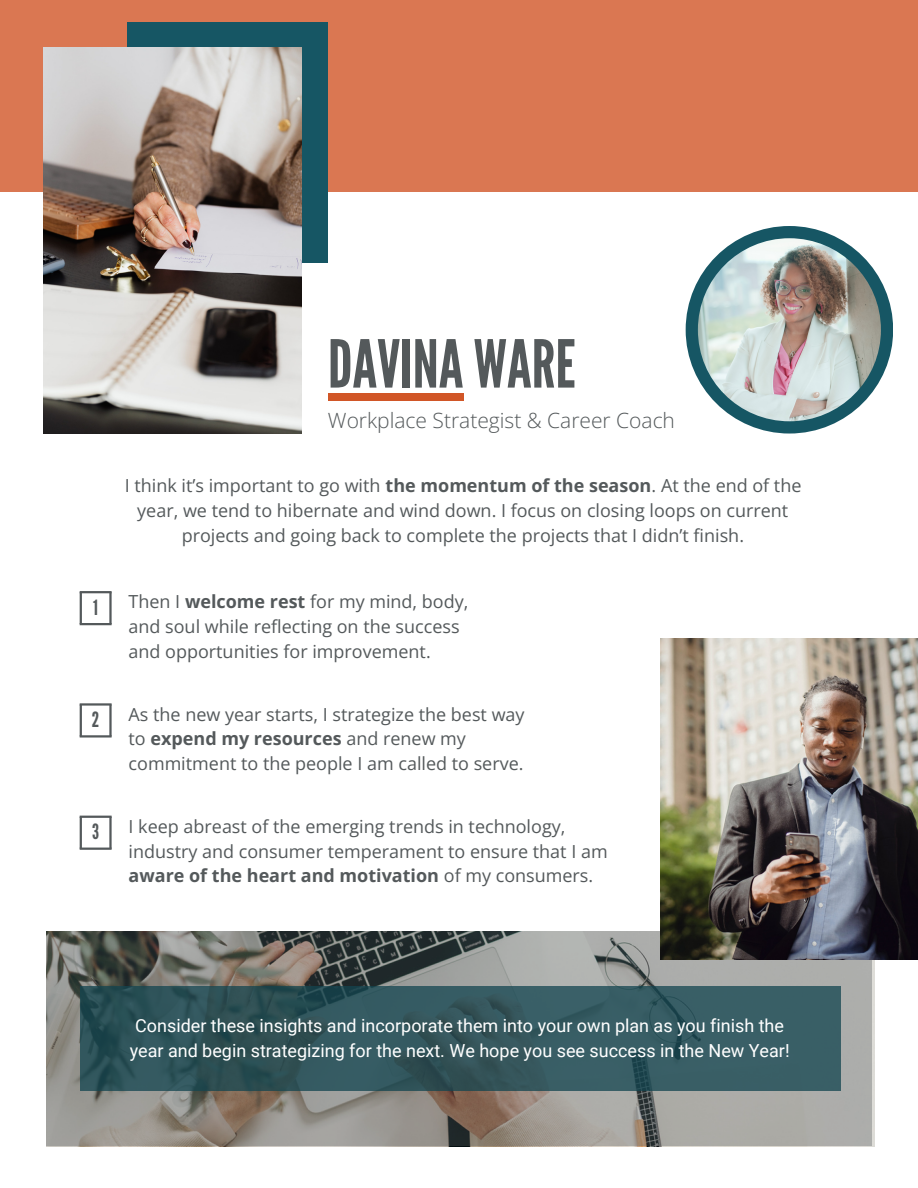
<style>
.page{position:relative;width:918px;height:1188px;background:#fff}
.page>*{position:absolute;margin:0;border:0;box-sizing:border-box;transform-origin:0 0}
.t1{font:66px "League Gothic";color:#54595b}
.t2{font:300 21px "Open Sans";color:#54595b}
.t3{font:21px "League Gothic";color:#54595b}
.t4{font:18px/24.8px "Open Sans";color:#54595b}
.t5{font:18px/24.8px "Roboto";color:#fff;text-align:center}
.s1{font-weight:700}
</style>
<div class="page">
<svg style="left:46px;top:932px;width:826px;height:214px;background:#8e8c87"></svg>
<svg style="left:80px;top:986px;width:761px;height:105px;background:#32565d"></svg>
<div style="left:0;top:0;width:918px;height:192px;background:#da7752"></div>
<div style="left:128px;top:22px;width:200px;height:241px;background:#165664"></div>
<img style="left:44px;top:48px;width:258px;height:386px">
<div style="left:686px;top:226px;width:207px;height:208px;background:#165664;border-radius:50%"></div>
<img style="left:698px;top:238px;width:183px;height:183px;border-radius:50%">
<div style="left:328px;top:394px;width:135px;height:7px;background:#d15627"></div>
<img style="left:661px;top:638px;width:257px;height:321px">
<hr style="left:80px;top:591px;width:32px;height:2px;background:#54595b">
<hr style="left:80px;top:623px;width:32px;height:2px;background:#54595b">
<hr style="left:80px;top:592px;width:2px;height:32px;background:#54595b">
<hr style="left:109px;top:592px;width:3px;height:32px;background:#54595b">
<hr style="left:80px;top:703px;width:32px;height:3px;background:#54595b">
<hr style="left:80px;top:735px;width:32px;height:3px;background:#54595b">
<hr style="left:80px;top:704px;width:2px;height:32px;background:#54595b">
<hr style="left:109px;top:704px;width:3px;height:32px;background:#54595b">
<hr style="left:80px;top:816px;width:32px;height:2px;background:#54595b">
<hr style="left:80px;top:848px;width:32px;height:2px;background:#54595b">
<hr style="left:80px;top:817px;width:2px;height:32px;background:#54595b">
<hr style="left:109px;top:817px;width:3px;height:32px;background:#54595b">
<p class="t1" style="left:328px;top:326px;width:249px">DAVINA WARE</p>
<p class="t2" style="left:328px;top:405px;width:349px">Workplace Strategist &amp; Career Coach</p>
<p class="t4" style="left:125px;top:473px;width:678px;text-align:center">I think it’s important to go with <span class="s1">the momentum of the season</span>. At the end of the year, we tend to hibernate and wind down. I focus on closing loops on current projects and going back to complete the projects that I didn’t finish.</p>
<p class="t3" style="left:93px;top:595px;width:6px">1</p>
<p class="t4" style="left:129px;top:589px;width:341px">Then I <span class="s1">welcome rest</span> for my mind, body, and soul while reflecting on the success and opportunities for improvement.</p>
<p class="t3" style="left:92px;top:708px;width:9px">2</p>
<p class="t4" style="left:129px;top:701px;width:398px">As the new year starts, I strategize the best way to <span class="s1">expend my resources</span> and renew my commitment to the people I am called to serve.</p>
<p class="t3" style="left:92px;top:820px;width:9px">3</p>
<p class="t4" style="left:129px;top:814px;width:481px">I keep abreast of the emerging trends in technology, industry and consumer temperament to ensure that I am <span class="s1">aware of the heart and motivation</span> of my consumers.</p>
<p class="t5" style="left:130px;top:1014px;width:661px">Consider these insights and incorporate them into your own plan as you finish the year and begin strategizing for the next. We hope you see success in the New Year!</p>
</div>
